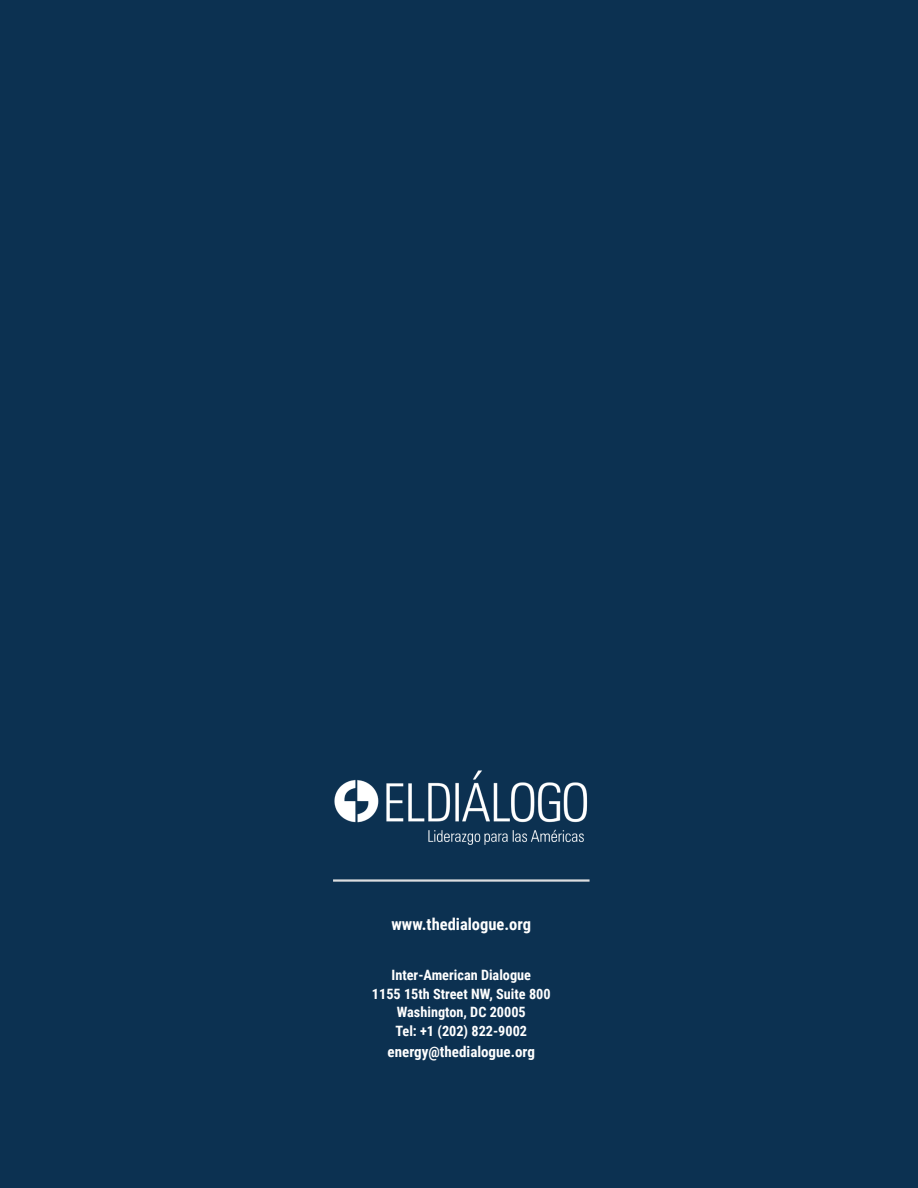
<style>
.page{position:relative;width:918px;height:1188px;background:#0c3151}
.page>*{position:absolute;margin:0;border:0;box-sizing:border-box;transform-origin:0 0}
.t1{font:700 16.5px "Roboto Condensed";color:#fff}
.t2{font:700 15px "Roboto Condensed";color:#fff}
.t3{font:700 14.25px/18.8px "Roboto Condensed";color:#fff;text-align:center}
</style>
<div class="page">
<hr style="left:333px;top:879px;width:257px;height:3px;background:#dcdddf">
<img style="left:334px;top:770px;width:254px;height:75px">
<p class="t1" style="left:391px;top:912px;width:141px">www.thedialogue.org</p>
<p class="t3" style="left:372px;top:965px;width:180px">Inter-American Dialogue<br>1155 15th Street NW, Suite 800<br>Washington, DC 20005<br>Tel: +1 (202) 822-9002</p>
<p class="t2" style="left:388px;top:1041px;width:149px">energy@thedialogue.org</p>
</div>
